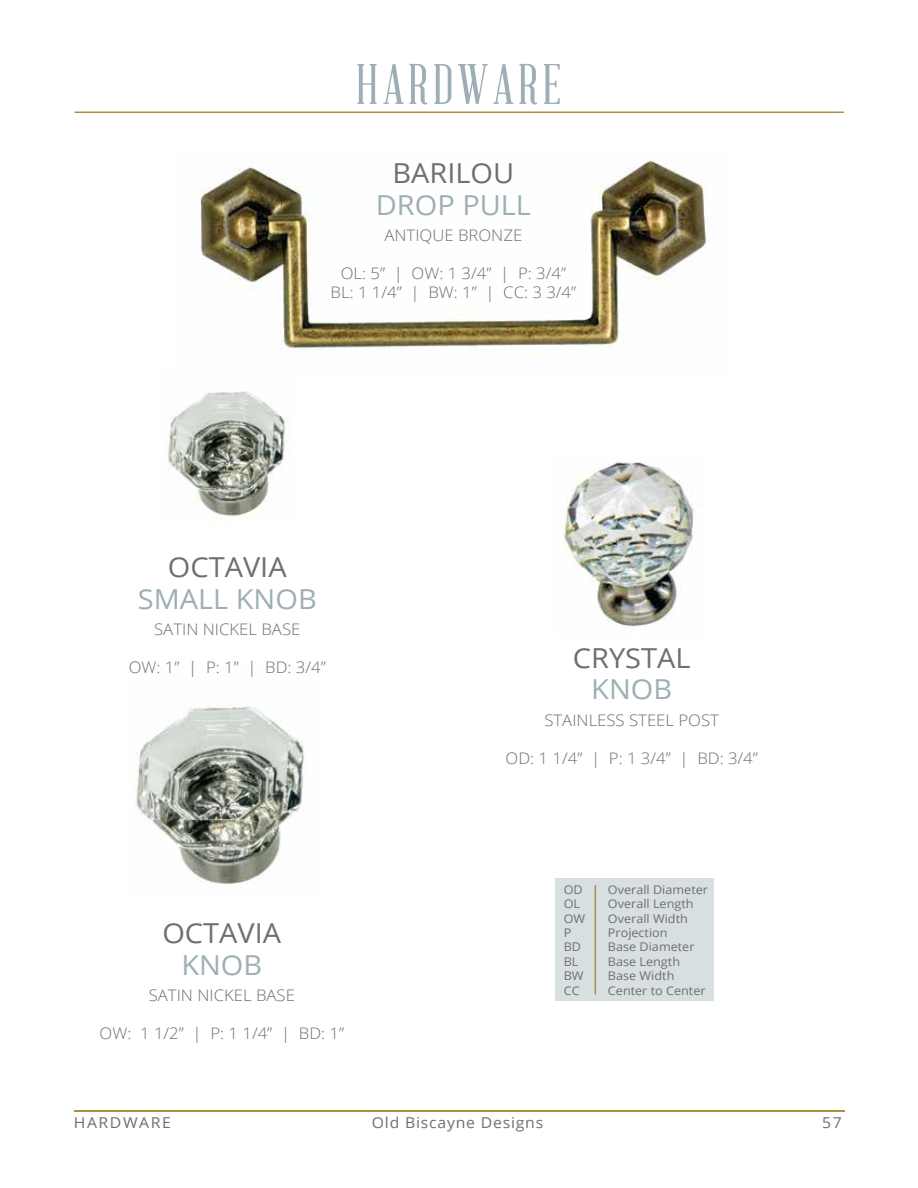
<style>
.page{position:relative;width:918px;height:1188px;background:#fff}
.page>*{position:absolute;margin:0;border:0;box-sizing:border-box;transform-origin:0 0}
.t1{font:55.95px "Abraham Lincoln";letter-spacing:.075em;color:#9dafb5}
.t2{font:27.6px "Open Sans";color:#6f6f71;scale:1.05 1}
.t3{font:27.6px "Open Sans";color:#9dafb5;scale:1.05 1}
.t4{font:300 15.9px/19px "Open Sans";color:#6f6f71;text-align:center;scale:1.05 1}
.t5{font:15px "Open Sans";letter-spacing:.05em;color:#6f6f71;scale:1.05 1}
.t6{font:15px "Open Sans";letter-spacing:.1em;color:#6f6f71;scale:1.05 1}
.t7{font:12px/14.4px "Open Sans";color:#6f6f71;scale:1.05 1}
</style>
<div class="page">
<hr style="left:74px;top:1110px;width:770px;height:1px;background:#b08e3f">
<hr style="left:75px;top:112px;width:769px;height:1px;background:#b08e3f">
<img style="left:200px;top:160px;width:508px;height:189px">
<img style="left:135px;top:705px;width:170px;height:180px">
<img style="left:167px;top:391px;width:118px;height:129px">
<img style="left:564px;top:462px;width:130px;height:165px">
<div style="left:555px;top:878px;width:159px;height:123px;background:#d8dfe1"></div>
<hr style="left:595px;top:885px;width:1px;height:110px;background:#b08e3f">
<h1 class="t1" style="left:356px;top:55px;width:207px">HARDWARE</h1>
<h2 class="t2" style="left:392px;top:154px;width:118px">BARILOU</h2>
<h2 class="t3" style="left:376px;top:186px;width:149px">DROP PULL</h2>
<p class="t4" style="left:384px;top:225px;width:133px">ANTIQUE BRONZE</p>
<p class="t4" style="left:331px;top:263px;width:235px">OL: 5” | OW: 1 3/4” | P: 3/4”<br>BL: 1 1/4” | BW: 1” | CC: 3 3/4”</p>
<h2 class="t2" style="left:168px;top:549px;width:115px">OCTAVIA</h2>
<h2 class="t3" style="left:138px;top:580px;width:172px">SMALL KNOB</h2>
<p class="t4" style="left:154px;top:619px;width:141px">SATIN NICKEL BASE</p>
<p class="t4" style="left:129px;top:657px;width:189px">OW: 1” | P: 1” | BD: 3/4”</p>
<h2 class="t2" style="left:162px;top:914px;width:115px">OCTAVIA</h2>
<h2 class="t3" style="left:181px;top:946px;width:79px">KNOB</h2>
<p class="t4" style="left:149px;top:985px;width:141px">SATIN NICKEL BASE</p>
<p class="t4" style="left:100px;top:1023px;width:234px">OW: 1 1/2” | P: 1 1/4” | BD: 1”</p>
<h2 class="t2" style="left:573px;top:639px;width:114px">CRYSTAL</h2>
<h2 class="t3" style="left:591px;top:671px;width:79px">KNOB</h2>
<p class="t4" style="left:544px;top:710px;width:168px">STAINLESS STEEL POST</p>
<p class="t4" style="left:506px;top:748px;width:242px">OD: 1 1/4” | P: 1 3/4” | BD: 3/4”</p>
<p class="t7" style="left:564px;top:882px;width:22px">OD<br>OL<br>OW<br>P<br>BD<br>BL<br>BW<br>CC</p>
<p class="t7" style="left:608px;top:882px;width:97px">Overall Diameter<br>Overall Length<br>Overall Width<br>Projection<br>Base Diameter<br>Base Length<br>Base Width<br>Center to Center</p>
<p class="t6" style="left:74px;top:1112px;width:94px">HARDWARE</p>
<p class="t5" style="left:372px;top:1112px;width:165px">Old Biscayne Designs</p>
<p class="t5" style="left:822px;top:1112px;width:20px">57</p>
</div>
